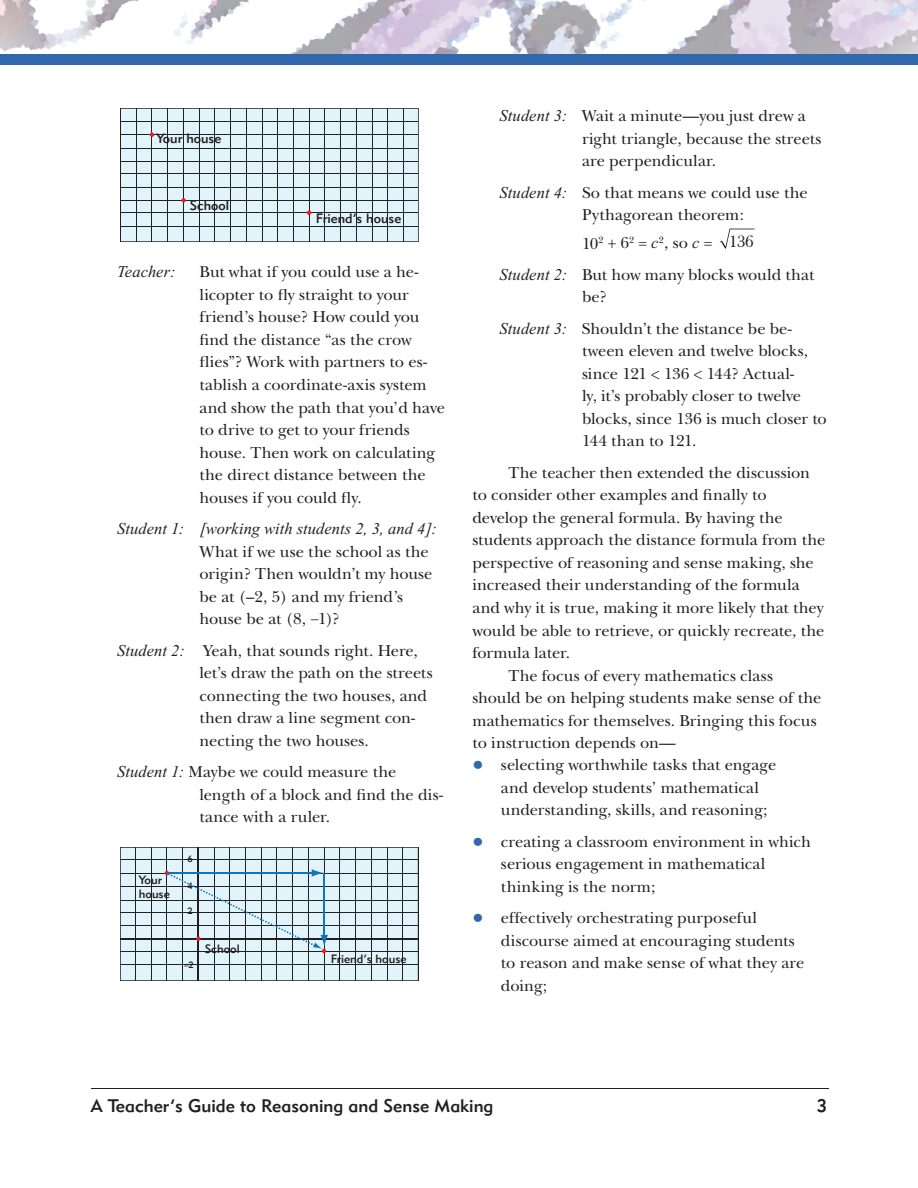
<style>
.page{position:relative;width:918px;height:1188px;background:#fff}
.page>*{position:absolute;margin:0;border:0;box-sizing:border-box;transform-origin:0 0}
.t1{font:18px "Geometric 415 BT Medium A";color:#231f20}
.t2{font:16.5px/22.5px "New Baskerville";color:#231f20}
.t3{font:italic 16.5px "Times New Roman";color:#231f20}
.t4{font:13.5px "Geometric 415 BT Medium A";color:#231f20}
.t5{font:12px/13.5px "Geometric 415 BT Medium A";color:#231f20}
.t6{font:10.5px "Geometric 415 BT Medium A";color:#231f20}
.t7{font:9px "Geometric 415 BT Medium A";color:#231f20}
.s1{font-family:"Times New Roman";font-style:italic}
.s2{font-family:"Baskerville BE"}
.s3{font-size:24px;color:#3068ab}
</style>
<div class="page">
<img style="left:0;top:0;width:918px;height:54px">
<div style="left:0;top:54px;width:918px;height:10px;background:#3068ab"></div>
<svg style="left:720px;top:229px;width:35px;height:20px"></svg>
<svg style="left:120px;top:108px;width:299px;height:134px;background:#c6d6dd"></svg>
<svg style="left:120px;top:847px;width:299px;height:134px;background:#c2d3db"></svg>
<hr style="left:91px;top:1089px;width:738px;height:1px;background:#231f20">
<p class="t4" style="left:157px;top:130px;width:66px">Your house</p>
<p class="t4" style="left:190px;top:197px;width:41px">School</p>
<p class="t4" style="left:316px;top:210px;width:87px">Friend’s house</p>
<p class="t6" style="left:165px;top:260px;width:8px">5</p>
<p class="t6" style="left:240px;top:260px;width:14px">10</p>
<p class="t6" style="left:319px;top:260px;width:14px">15</p>
<p class="t6" style="left:397px;top:260px;width:14px">20</p>
<p class="t3" style="left:117px;top:263px;width:60px">Teacher:</p>
<p class="t2" style="left:200px;top:261px;width:247px">But what if you could use a he&shy;licopter to fly straight to your friend’s house? How could you find the distance “as the crow flies”? Work with partners to es&shy;tablish a coordinate-axis system and show the path that you’d have to drive to get to your friends house. Then work on calculating the direct distance between the houses if you could fly.</p>
<p class="t3" style="left:117px;top:520px;width:321px">Student 1: [working with students 2, 3, and 4]:</p>
<p class="t2" style="left:200px;top:540px;width:234px">What if we use the school as the origin? Then wouldn’t my house be at (–2, 5) and my friend’s house be at (8, −1)?</p>
<p class="t2" style="left:200px;top:639px;width:235px;text-indent:-82px"><span class="s1">Student 2:</span> Yeah, that sounds right. Here, let’s draw the path on the streets connecting the two houses, and then draw a line segment con&shy;necting the two houses.</p>
<p class="t2" style="left:200px;top:761px;width:245px;text-indent:-82px"><span class="s1">Student 1:</span> Maybe we could measure the length of a block and find the dis&shy;tance with a ruler.</p>
<p class="t5" style="left:139px;top:873px;width:33px">Your house</p>
<p class="t7" style="left:188px;top:853px;width:7px">6</p>
<p class="t7" style="left:188px;top:881px;width:7px">4</p>
<p class="t7" style="left:188px;top:905px;width:7px">2</p>
<p class="t7" style="left:184px;top:959px;width:11px">–2</p>
<p class="t5" style="left:205px;top:941px;width:36px">School</p>
<p class="t5" style="left:331px;top:952px;width:77px">Friend’s house</p>
<p class="t2" style="left:582px;top:105px;width:241px;text-indent:-82px"><span class="s1">Student 3:</span> Wait a minute—you just drew a right triangle, because the streets are perpendicular.</p>
<p class="t2" style="left:582px;top:181px;width:227px;text-indent:-82px"><span class="s1">Student 4:</span> So that means we could use the<br>Pythagorean theorem:</p>
<p class="t2" style="left:500px;top:227px;width:316px;line-height:31.5px;text-indent:83px">10<sup>2</sup> + 6<sup>2</sup> = <span class="s1">c</span><sup>2</sup>, so <span class="s1">c</span> = <span class="s2">136<br></span><span class="s1">Student 2:</span> But how many blocks would that</p>
<p class="t2" style="left:500px;top:281px;width:294px;line-height:31.5px;text-indent:82px">be?<br><span class="s1">Student 3:</span> Shouldn’t the distance be be-</p>
<p class="t2" style="left:582px;top:340px;width:246px">tween eleven and twelve blocks, since 121 &lt; 136 &lt; 144? Actual-<br>ly, it’s probably closer to twelve blocks, since 136 is much closer to<br>144 than to 121.</p>
<p class="t2" style="left:509px;top:461px;width:303px">The teacher then extended the discussion</p>
<p class="t2" style="left:473px;top:484px;width:296px">to consider other examples and finally to</p>
<p class="t2" style="left:473px;top:507px;width:312px">develop the general formula. By having the</p>
<p class="t2" style="left:473px;top:529px;width:354px">students approach the distance formula from the</p>
<p class="t2" style="left:473px;top:552px;width:343px">perspective of reasoning and sense making, she</p>
<p class="t2" style="left:473px;top:574px;width:329px">increased their understanding of the formula</p>
<p class="t2" style="left:473px;top:597px;width:353px">and why it is true, making it more likely that they</p>
<p class="t2" style="left:473px;top:619px;width:353px">would be able to retrieve, or quickly recreate, the</p>
<p class="t2" style="left:473px;top:642px;width:99px">formula later.</p>
<p class="t2" style="left:509px;top:664px;width:266px">The focus of every mathematics class</p>
<p class="t2" style="left:473px;top:687px;width:350px">should be on helping students make sense of the</p>
<p class="t2" style="left:473px;top:709px;width:346px">mathematics for themselves. Bringing this focus</p>
<p class="t2" style="left:473px;top:732px;width:205px">to instruction depends on—</p>
<p class="t2" style="left:501px;top:754px;width:277px;text-indent:-28px"><span class="s3">•</span> selecting worthwhile tasks that engage and develop students’ mathematical understanding, skills, and reasoning;</p>
<p class="t2" style="left:501px;top:830px;width:311px;text-indent:-28px"><span class="s3">•</span> creating a classroom environment in which serious engagement in mathematical thinking is the norm;</p>
<p class="t2" style="left:501px;top:907px;width:305px;text-indent:-28px"><span class="s3">•</span> effectively orchestrating purposeful discourse aimed at encouraging students to reason and make sense of what they are doing;</p>
<p class="t1" style="left:91px;top:1094px;width:404px">A Teacher’s Guide to Reasoning and Sense Making</p>
<p class="t1" style="left:817px;top:1094px;width:12px">3</p>
</div>
